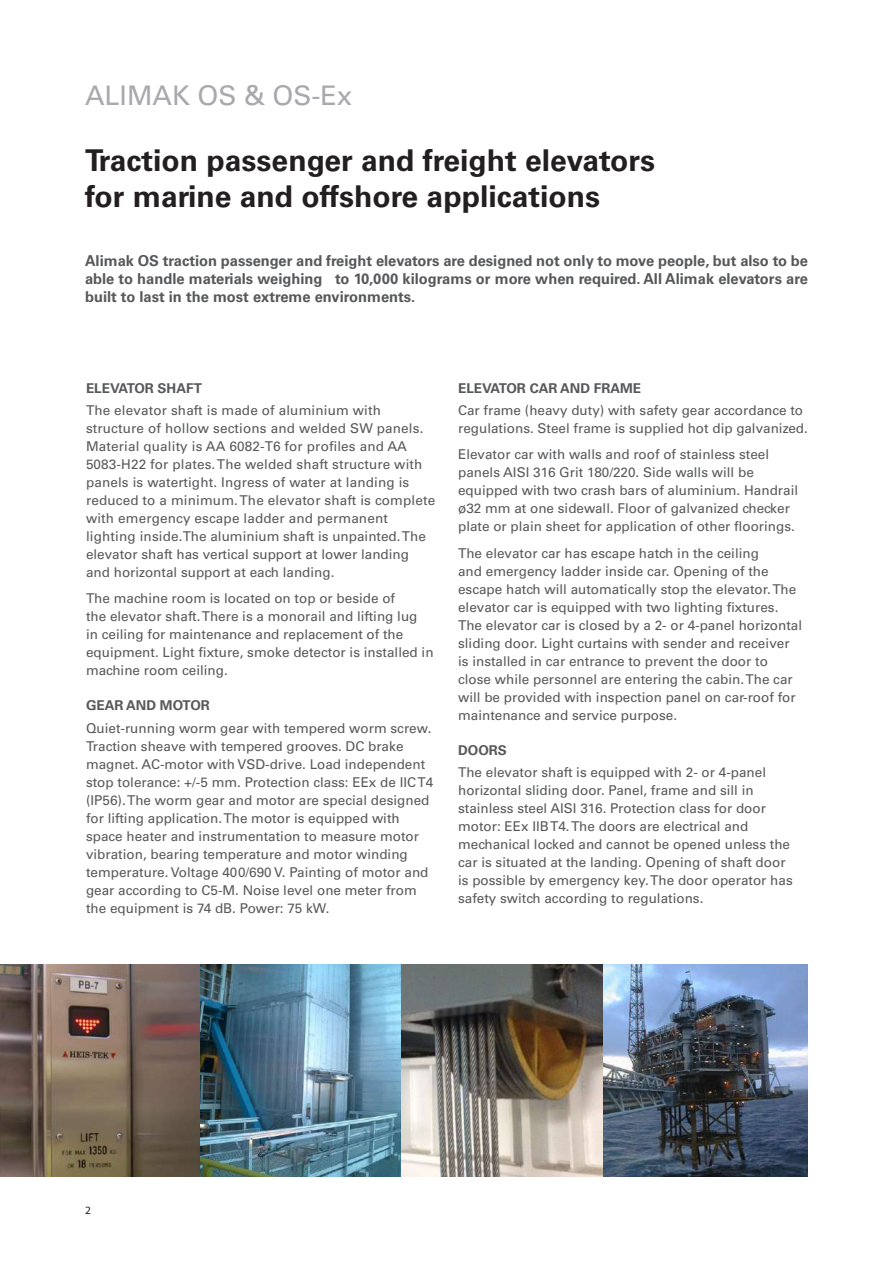
<style>
.page{position:relative;width:893px;height:1263px;background:#fff}
.page>*{position:absolute;margin:0;border:0;box-sizing:border-box;transform-origin:0 0}
.t1{font:700 30px/36px "Univers LT Std";color:#231f20}
.t2{font:27px "Univers LT Std";color:#a8a9ad}
.t3{font:700 15px/18px "Univers LT Std";color:#57585a;text-align:justify}
.t4{font:13.5px/18px "Univers LT Std";color:#57585a}
.t5{font:700 13.5px "Univers LT Std";color:#57585a}
.t6{font:11.25px "Myriad Pro";color:#231f20}
</style>
<div class="page">
<img style="left:200px;top:964px;width:404px;height:213px">
<svg style="left:0;top:964px;width:200px;height:213px;background:#726154"></svg>
<img style="left:604px;top:964px;width:204px;height:213px">
<h2 class="t2" style="left:85px;top:79px;width:269px">ALIMAK OS &amp; OS-Ex</h2>
<h1 class="t1" style="left:85px;top:142px;width:572px">Traction passenger and freight elevators for marine and offshore applications</h1>
<p class="t3" style="left:85px;top:252px;width:724px">Alimak OS traction passenger and freight elevators are designed not only to move people, but also to be able to handle materials weighing to 10,000 kilograms or more when required. All Alimak elevators are built to last in the most extreme environments.</p>
<p class="t5" style="left:86px;top:380px;width:117px">ELEVATOR SHAFT</p>
<p class="t4" style="left:86px;top:401px;width:351px">The elevator shaft is made of aluminium with structure of hollow sections and welded SW panels.<br>Material quality is AA 6082-T6 for profiles and AA 5083-H22 for plates. The welded shaft structure with panels is watertight. Ingress of water at landing is reduced to a minimum. The elevator shaft is complete with emergency escape ladder and permanent lighting inside.The aluminium shaft is unpainted. The elevator shaft has vertical support at lower landing and horizontal support at each landing.</p>
<p class="t4" style="left:86px;top:590px;width:349px">The machine room is located on top or beside of<br>the elevator shaft. There is a monorail and lifting lug<br>in ceiling for maintenance and replacement of the equipment. Light fixture, smoke detector is installed in machine room ceiling.</p>
<p class="t5" style="left:86px;top:698px;width:125px">GEAR AND MOTOR</p>
<p class="t4" style="left:86px;top:719px;width:349px">Quiet-running worm gear with tempered worm screw.<br>Traction sheave with tempered grooves. DC brake magnet. AC-motor with VSD-drive. Load independent stop tolerance: +/-5 mm. Protection class: EEx de IIC T4 (IP56). The worm gear and motor are special designed for lifting application. The motor is equipped with space heater and instrumentation to measure motor vibration, bearing temperature and motor winding temperature. Voltage 400/690 V. Painting of motor and gear according to C5-M. Noise level one meter from the equipment is 74 dB. Power: 75 kW.</p>
<p class="t5" style="left:458px;top:380px;width:185px">ELEVATOR CAR AND FRAME</p>
<p class="t4" style="left:458px;top:401px;width:351px">Car frame (heavy duty) with safety gear accordance to regulations. Steel frame is supplied hot dip galvanized.</p>
<p class="t4" style="left:458px;top:446px;width:342px">Elevator car with walls and roof of stainless steel panels AISI 316 Grit 180/220. Side walls will be equipped with two crash bars of aluminium. Handrail ø32 mm at one sidewall. Floor of galvanized checker plate or plain sheet for application of other floorings.</p>
<p class="t4" style="left:458px;top:544px;width:346px">The elevator car has escape hatch in the ceiling<br>and emergency ladder inside car. Opening of the escape hatch will automatically stop the elevator. The elevator car is equipped with two lighting fixtures.<br>The elevator car is closed by a 2- or 4-panel horizontal sliding door. Light curtains with sender and receiver is installed in car entrance to prevent the door to close while personnel are entering the cabin. The car will be provided with inspection panel on car-roof for maintenance and service purpose.</p>
<p class="t5" style="left:458px;top:742px;width:50px">DOORS</p>
<p class="t4" style="left:458px;top:763px;width:336px">The elevator shaft is equipped with 2- or 4-panel horizontal sliding door. Panel, frame and sill in stainless steel AISI 316. Protection class for door motor: EEx IIB T4. The doors are electrical and mechanical locked and cannot be opened unless the car is situated at the landing. Opening of shaft door is possible by emergency key. The door operator has safety switch according to regulations.</p>
<p class="t6" style="left:85px;top:1203px;width:7px">2</p>
</div>
